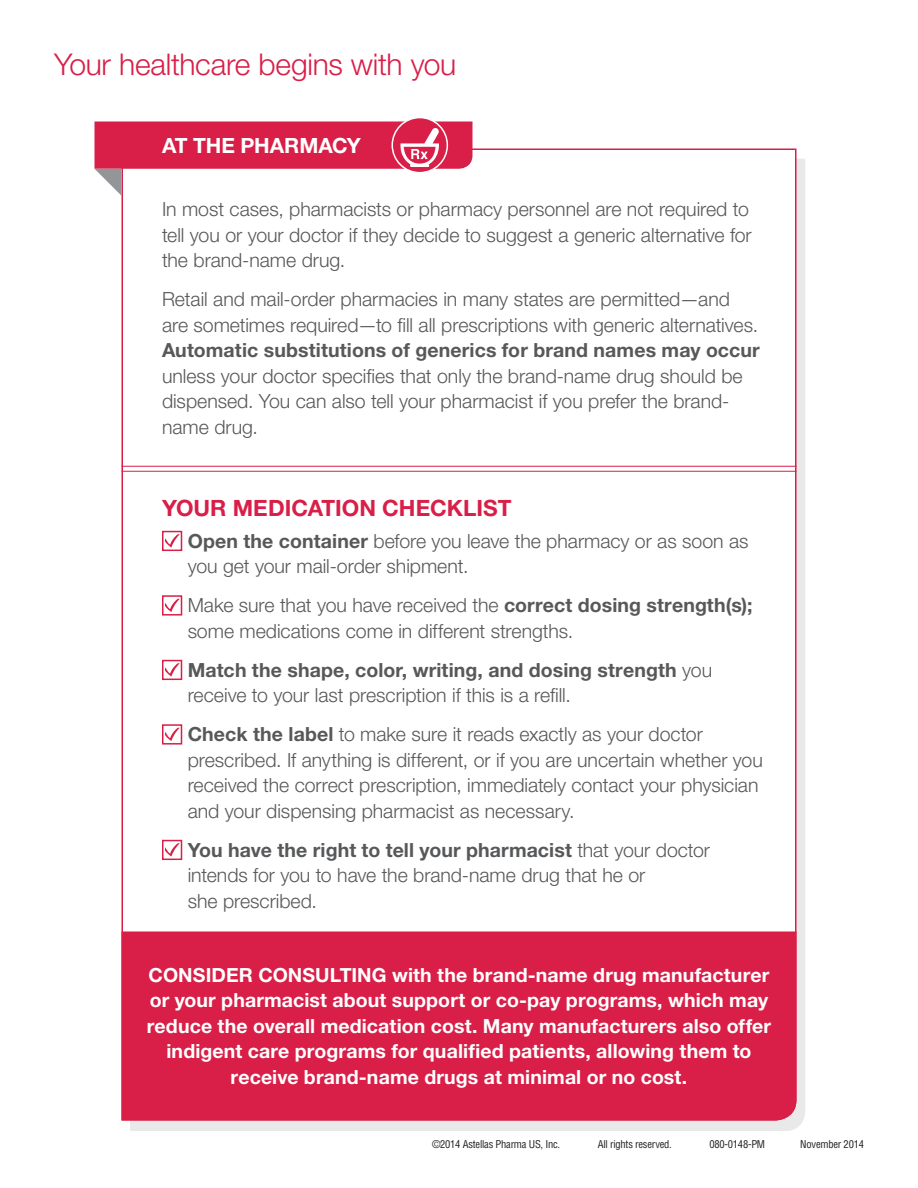
<style>
.page{position:relative;width:918px;height:1188px;background:#fff}
.page>*{position:absolute;margin:0;border:0;box-sizing:border-box;transform-origin:0 0}
.t1{font:300 30px "Helvetica Neue LT Std";letter-spacing:-.01em;color:#d91e47}
.t2{font:700 22.5px "Helvetica Neue LT Std";color:#d91e47}
.t3{font:700 21px "Helvetica Neue LT Std";letter-spacing:-.005em;color:#fff}
.P2{font:300 19.5px/25.5px "Helvetica Neue LT Std";color:#57585a}
.P2-2{font:700 19.5px/25.5px "Helvetica Neue LT Std";letter-spacing:.005em;color:#fff;text-align:center}
.t4{font:condensed 10.5px "Helvetica LT Std";letter-spacing:-.02em;color:#231f20}
.s1{font-weight:700}
</style>
<div class="page">
<div style="left:130px;top:159px;width:675px;height:972px;background:#e9e9e9"></div>
<div style="left:121px;top:148px;width:676px;height:783px;background:#fff"></div>
<hr style="left:122px;top:466px;width:674px;height:1px;background:#d91e47">
<hr style="left:122px;top:471px;width:674px;height:1px;background:#d91e47">
<div style="left:121px;top:931px;width:676px;height:190px;background:#d91e47"></div>
<div style="left:162px;top:531px;width:20px;height:20px;border:2px solid #d91e47"></div>
<svg style="left:165px;top:534px;width:15px;height:13px"></svg>
<div style="left:162px;top:595px;width:20px;height:21px;border:2px solid #d91e47"></div>
<svg style="left:165px;top:598px;width:15px;height:14px"></svg>
<div style="left:162px;top:660px;width:20px;height:20px;border:2px solid #d91e47"></div>
<svg style="left:165px;top:663px;width:15px;height:13px"></svg>
<div style="left:162px;top:724px;width:20px;height:21px;border:2px solid #d91e47"></div>
<svg style="left:165px;top:727px;width:15px;height:14px"></svg>
<div style="left:162px;top:840px;width:20px;height:20px;border:2px solid #d91e47"></div>
<svg style="left:165px;top:843px;width:15px;height:13px"></svg>
<svg style="left:94px;top:122px;width:378px;height:74px;background:#e6748d"></svg>
<div style="left:391px;top:117px;width:57px;height:56px;border:2px solid #fff;border-radius:50%"></div>
<h1 class="t1" style="left:54px;top:46px;width:404px">Your healthcare begins with you</h1>
<h3 class="t3" style="left:162px;top:132px;width:200px">AT THE PHARMACY</h3>
<p class="P2" style="left:162px;top:196px;width:591px">In most cases, pharmacists or pharmacy personnel are not required to tell you or your doctor if they decide to suggest a generic alternative for the brand-name drug.</p>
<p class="P2" style="left:162px;top:286px;width:599px">Retail and mail-order pharmacies in many states are permitted—and are sometimes required—to fill all prescriptions with generic alternatives.<br><span class="s1">Automatic substitutions of generics for brand names may occur </span>unless your doctor specifies that only the brand-name drug should be dispensed. You can also tell your pharmacist if you prefer the brand&shy;name drug.</p>
<h2 class="t2" style="left:162px;top:494px;width:351px">YOUR MEDICATION CHECKLIST</h2>
<p class="P2" style="left:188px;top:528px;width:562px"><span class="s1">Open the container</span> before you leave the pharmacy or as soon as you get your mail-order shipment.</p>
<p class="P2" style="left:188px;top:592px;width:566px">Make sure that you have received the <span class="s1">correct dosing strength(s); </span>some medications come in different strengths.</p>
<p class="P2" style="left:188px;top:657px;width:526px"><span class="s1">Match the shape, color, writing, and dosing strength</span> you receive to your last prescription if this is a refill.</p>
<p class="P2" style="left:188px;top:721px;width:577px"><span class="s1">Check the label</span> to make sure it reads exactly as your doctor prescribed. If anything is different, or if you are uncertain whether you received the correct prescription, immediately contact your physician and your dispensing pharmacist as necessary.</p>
<p class="P2" style="left:188px;top:837px;width:524px"><span class="s1">You have the right to tell your pharmacist</span> that your doctor intends for you to have the brand-name drug that he or<br>she prescribed.</p>
<p class="P2-2" style="left:147px;top:962px;width:626px">CONSIDER CONSULTING with the brand-name drug manufacturer or your pharmacist about support or co-pay programs, which may reduce the overall medication cost. Many manufacturers also offer indigent care programs for qualified patients, allowing them to receive brand-name drugs at minimal or no cost.</p>
<p class="t4" style="left:432px;top:1138px;width:130px">©2014 Astellas Pharma US, Inc.</p>
<p class="t4" style="left:598px;top:1138px;width:76px">All rights reserved.</p>
<p class="t4" style="left:710px;top:1138px;width:57px">080-0148-PM</p>
<p class="t4" style="left:800px;top:1138px;width:65px">November 2014</p>
</div>
